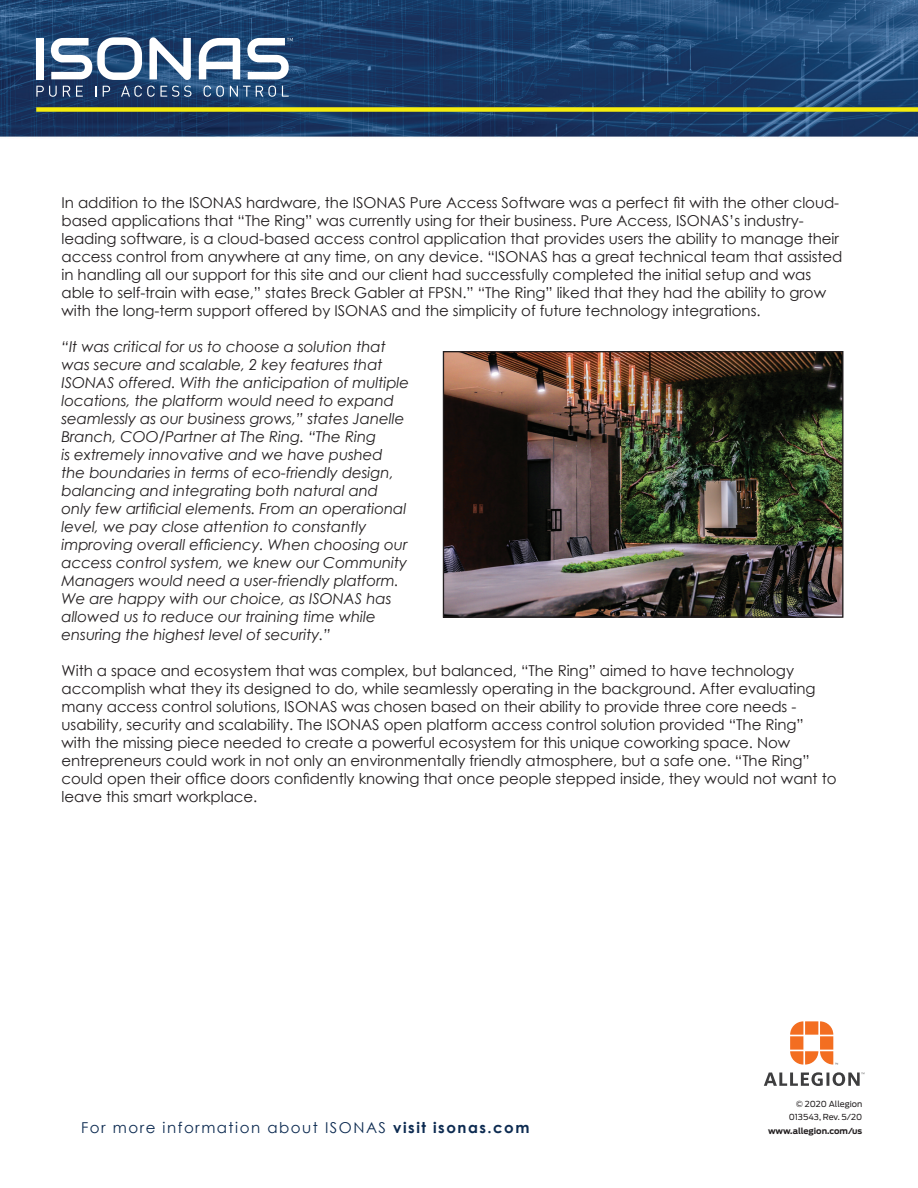
<style>
.page{position:relative;width:918px;height:1188px;background:#fff}
.page>*{position:absolute;margin:0;border:0;box-sizing:border-box;transform-origin:0 0}
.t1{font:15px/18px "Century Gothic";letter-spacing:-.005em;color:#231f20}
.t2{font:italic 15px/18px "Century Gothic";letter-spacing:-.005em;color:#231f20}
.t3{font:15px "Century Gothic";letter-spacing:.1em;color:#0d2b51}
.t4{font:8.25px/13.5px "Antenna";color:#231f20;text-align:right}
.t5{font:700 8.25px "Antenna";color:#231f20}
.s1{font-weight:700}
</style>
<div class="page">
<img style="left:0;top:0;width:918px;height:618px">
<div style="left:36px;top:107px;width:882px;height:5px;background:#f5ec0e"></div>
<img style="left:445px;top:353px;width:396px;height:263px">
<div style="left:443px;top:351px;width:400px;height:267px;border:1px solid #231f20"></div>
<svg style="left:790px;top:1021px;width:48px;height:44px"></svg>
<svg style="left:764px;top:1072px;width:100px;height:14px"></svg>
<div style="left:36px;top:38px;width:8px;height:41px;background:#fff"></div>
<svg style="left:51px;top:37px;width:91px;height:43px"></svg>
<svg style="left:149px;top:37px;width:42px;height:43px"></svg>
<svg style="left:199px;top:38px;width:41px;height:41px"></svg>
<svg style="left:36px;top:86px;width:21px;height:11px"></svg>
<svg style="left:63px;top:86px;width:7px;height:11px"></svg>
<svg style="left:76px;top:86px;width:7px;height:11px"></svg>
<svg style="left:103px;top:86px;width:7px;height:11px"></svg>
<svg style="left:121px;top:86px;width:70px;height:11px"></svg>
<svg style="left:204px;top:86px;width:20px;height:11px"></svg>
<svg style="left:230px;top:86px;width:46px;height:11px"></svg>
<svg style="left:282px;top:86px;width:7px;height:11px"></svg>
<svg style="left:247px;top:38px;width:46px;height:41px"></svg>
<p class="t1" style="left:62px;top:193px;width:782px">In addition to the ISONAS hardware, the ISONAS Pure Access Software was a perfect fit with the other cloud&shy;based applications that “The Ring” was currently using for their business. Pure Access, ISONAS’s industry&shy;leading software, is a cloud-based access control application that provides users the ability to manage their access control from anywhere at any time, on any device. “ISONAS has a great technical team that assisted in handling all our support for this site and our client had successfully completed the initial setup and was able to self-train with ease,” states Breck Gabler at FPSN.” “The Ring” liked that they had the ability to grow with the long-term support offered by ISONAS and the simplicity of future technology integrations.</p>
<p class="t2" style="left:62px;top:337px;width:349px">“It was critical for us to choose a solution that was secure and scalable, 2 key features that ISONAS offered. With the anticipation of multiple locations, the platform would need to expand seamlessly as our business grows,” states Janelle Branch, COO/Partner at The Ring. “The Ring<br>is extremely innovative and we have pushed the boundaries in terms of eco-friendly design, balancing and integrating both natural and only few artificial elements. From an operational level, we pay close attention to constantly improving overall efficiency. When choosing our access control system, we knew our Community Managers would need a user-friendly platform.<br>We are happy with our choice, as ISONAS has allowed us to reduce our training time while ensuring the highest level of security.”</p>
<p class="t1" style="left:62px;top:661px;width:776px">With a space and ecosystem that was complex, but balanced, “The Ring” aimed to have technology accomplish what they its designed to do, while seamlessly operating in the background. After evaluating many access control solutions, ISONAS was chosen based on their ability to provide three core needs - usability, security and scalability. The ISONAS open platform access control solution provided “The Ring” with the missing piece needed to create a powerful ecosystem for this unique coworking space. Now entrepreneurs could work in not only an environmentally friendly atmosphere, but a safe one. “The Ring” could open their office doors confidently knowing that once people stepped inside, they would not want to leave this smart workplace.</p>
<p class="t4" style="left:789px;top:1097px;width:75px">© 2020 Allegion<br>013543, Rev. 5/20</p>
<p class="t3" style="left:81px;top:1117px;width:450px">For more information about ISONAS <span class="s1">visit isonas.com</span></p>
<p class="t5" style="left:768px;top:1125px;width:96px">www.allegion.com/us</p>
</div>
